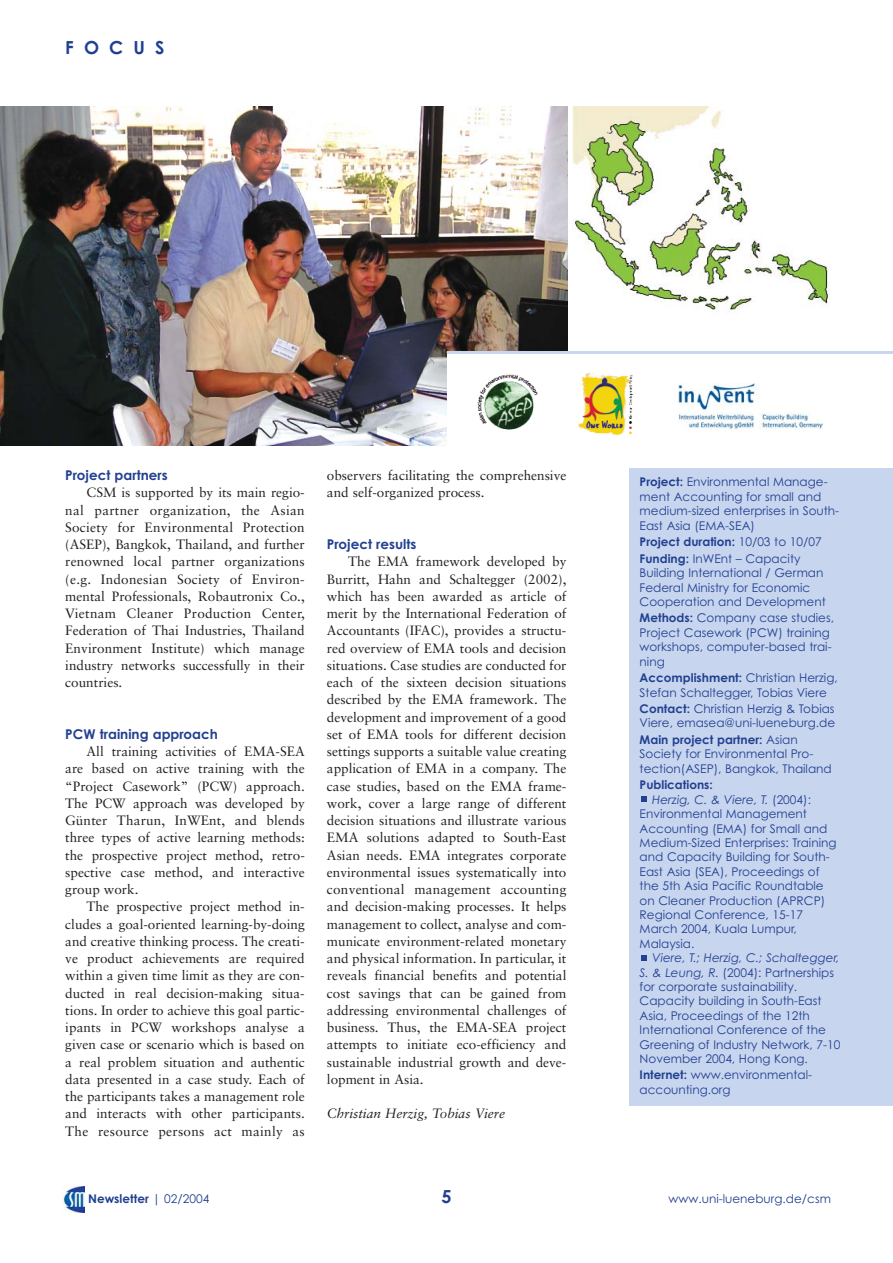
<style>
.page{position:relative;width:893px;height:1263px;background:#fff}
.page>*{position:absolute;margin:0;border:0;box-sizing:border-box;transform-origin:0 0}
.t1{font:700 18px "Century Gothic";letter-spacing:.56em;color:#224091}
.t2{font:13.5px/17.2px "Sabon";color:#231f20;text-align:justify}
.t3{font:700 13.5px "Century Gothic";color:#224091}
.t4{font:italic 13.5px "Sabon";color:#231f20}
.t5{font:12px/14.4px "Century Gothic";color:#224091}
.t6{font:700 12px "Century Gothic";color:#224091}
.t7{font:italic 12px "Century Gothic";color:#224091}
.s1{font-weight:700}
.s2{font-style:normal}
.s3{font-style:italic}
.s4{font-weight:400}
</style>
<div class="page">
<img style="left:572px;top:106px;width:256px;height:204px">
<img style="left:0;top:106px;width:568px;height:340px">
<div style="left:447px;top:353px;width:445px;height:103px;background:#fff"></div>
<img style="left:62px;top:1187px;width:22px;height:25px">
<div style="left:629px;top:468px;width:263px;height:637px;background:#c7d5ee"></div>
<svg style="left:641px;top:955px;width:6px;height:6px"></svg>
<svg style="left:641px;top:796px;width:6px;height:6px"></svg>
<img style="left:477px;top:374px;width:61px;height:56px">
<img style="left:577px;top:372px;width:56px;height:64px">
<img style="left:678px;top:383px;width:144px;height:46px">
<hr style="left:447px;top:352px;width:445px;height:2px;background:#c7d5ee">
<h1 class="t1" style="left:65px;top:41px;width:101px">FOCUS</h1>
<p class="t3" style="left:65px;top:470px;width:104px">Project partners</p>
<p class="t2" style="left:65px;top:485px;width:241px;text-indent:21px">CSM is supported by its main regio&shy;nal partner organization, the Asian Society for Environmental Protection (ASEP), Bangkok, Thailand, and further renowned local partner organizations (e.g. Indonesian Society of Environ&shy;mental Professionals, Robautronix Co., Vietnam Cleaner Production Center, Federation of Thai Industries, Thailand Environment Institute) which manage industry networks successfully in their countries.</p>
<p class="t3" style="left:65px;top:729px;width:154px">PCW training approach</p>
<p class="t2" style="left:65px;top:744px;width:241px;text-indent:21px">All training activities of EMA-SEA are based on active training with the “Project Casework” (PCW) approach.<br>The PCW approach was developed by Günter Tharun, InWEnt, and blends three types of active learning methods: the prospective project method, retro&shy;spective case method, and interactive group work.</p>
<p class="t2" style="left:65px;top:899px;width:241px;text-indent:21px">The prospective project method in&shy;cludes a goal-oriented learning-by-doing and creative thinking process. The creati&shy;ve product achievements are required within a given time limit as they are con&shy;ducted in real decision-making situa&shy;tions. In order to achieve this goal partic&shy;ipants in PCW workshops analyse a given case or scenario which is based on a real problem situation and authentic data presented in a case study. Each of the participants takes a management role and interacts with other participants.<br>The resource persons act mainly as</p>
<p class="t2" style="left:327px;top:468px;width:241px">observers facilitating the comprehensive and self-organized process.</p>
<p class="t3" style="left:327px;top:539px;width:91px">Project results</p>
<p class="t2" style="left:327px;top:554px;width:241px;text-indent:21px">The EMA framework developed by Burritt, Hahn and Schaltegger (2002), which has been awarded as article of merit by the International Federation of Accountants (IFAC), provides a structu&shy;red overview of EMA tools and decision situations. Case studies are conducted for each of the sixteen decision situations described by the EMA framework. The development and improvement of a good set of EMA tools for different decision settings supports a suitable value creating application of EMA in a company. The case studies, based on the EMA frame&shy;work, cover a large range of different decision situations and illustrate various EMA solutions adapted to South-East Asian needs. EMA integrates corporate environmental issues systematically into conventional management accounting and decision-making processes. It helps management to collect, analyse and com&shy;municate environment-related monetary and physical information. In particular, it reveals financial benefits and potential cost savings that can be gained from addressing environmental challenges of business. Thus, the EMA-SEA project attempts to initiate eco-efficiency and sustainable industrial growth and deve&shy;lopment in Asia.</p>
<p class="t4" style="left:327px;top:1108px;width:179px">Christian Herzig, Tobias Viere</p>
<p class="t5" style="left:639px;top:476px;width:201px"><span class="s1">Project:</span> Environmental Manage&shy;ment Accounting for small and medium-sized enterprises in South-<br>East Asia (EMA-SEA)</p>
<p class="t5" style="left:639px;top:535px;width:183px;line-height:16.5px"><span class="s1">Project duration:</span> 10/03 to 10/07<br><span class="s1">Funding:</span> InWEnt – Capacity</p>
<p class="t5" style="left:639px;top:567px;width:188px">Building International / German<br>Federal Ministry for Economic<br>Cooperation and Development</p>
<p class="t5" style="left:639px;top:612px;width:196px"><span class="s1">Methods:</span> Company case studies,<br>Project Casework (PCW) training workshops, computer-based trai&shy;ning</p>
<p class="t5" style="left:639px;top:672px;width:200px"><span class="s1">Accomplishment:</span> Christian Herzig,<br>Stefan Schaltegger, Tobias Viere</p>
<p class="t5" style="left:639px;top:703px;width:197px"><span class="s1">Contact:</span> Christian Herzig &amp; Tobias<br>Viere, emasea@uni-lueneburg.de</p>
<p class="t5" style="left:639px;top:734px;width:194px"><span class="s1">Main project partner:</span> Asian<br>Society for Environmental Pro&shy;tection(ASEP), Bangkok, Thailand</p>
<p class="t6" style="left:639px;top:780px;width:75px">Publications:</p>
<p class="t7" style="left:652px;top:795px;width:160px">Herzig, C. &amp; Viere, T. <span class="s2">(2004):</span></p>
<p class="t5" style="left:639px;top:808px;width:169px">Environmental Management</p>
<p class="t5" style="left:639px;top:822px;width:189px">Accounting (EMA) for Small and</p>
<p class="t5" style="left:639px;top:837px;width:198px">Medium-Sized Enterprises: Training</p>
<p class="t5" style="left:639px;top:851px;width:192px">and Capacity Building for South-</p>
<p class="t5" style="left:639px;top:865px;width:181px">East Asia (SEA), Proceedings of</p>
<p class="t5" style="left:639px;top:880px;width:186px">the 5th Asia Pacific Roundtable</p>
<p class="t5" style="left:639px;top:894px;width:187px">on Cleaner Production (APRCP)</p>
<p class="t5" style="left:639px;top:909px;width:165px">Regional Conference, 15-17</p>
<p class="t5" style="left:639px;top:923px;width:159px">March 2004, Kuala Lumpur,</p>
<p class="t5" style="left:639px;top:937px;width:56px">Malaysia.</p>
<p class="t5" style="left:639px;top:952px;width:202px;text-indent:13px"><span class="s3">Viere, T.; Herzig, C.; Schaltegger,<br>S. &amp; Leung, R.</span> (2004): Partnerships for corporate sustainability.<br>Capacity building in South-East<br>Asia, Proceedings of the 12th<br>International Conference of the<br>Greening of Industry Network, 7-10<br>November 2004, Hong Kong.</p>
<p class="t5" style="left:639px;top:1069px;width:174px"><span class="s1">Internet:</span> www.environmental&shy;accounting.org</p>
<p class="t6" style="left:88px;top:1195px;width:123px">Newsletter <span class="s4">| 02/2004</span></p>
<h1 class="t1" style="left:441px;top:1190px;width:12px">5</h1>
<p class="t5" style="left:668px;top:1193px;width:164px">www.uni-lueneburg.de/csm</p>
</div>
